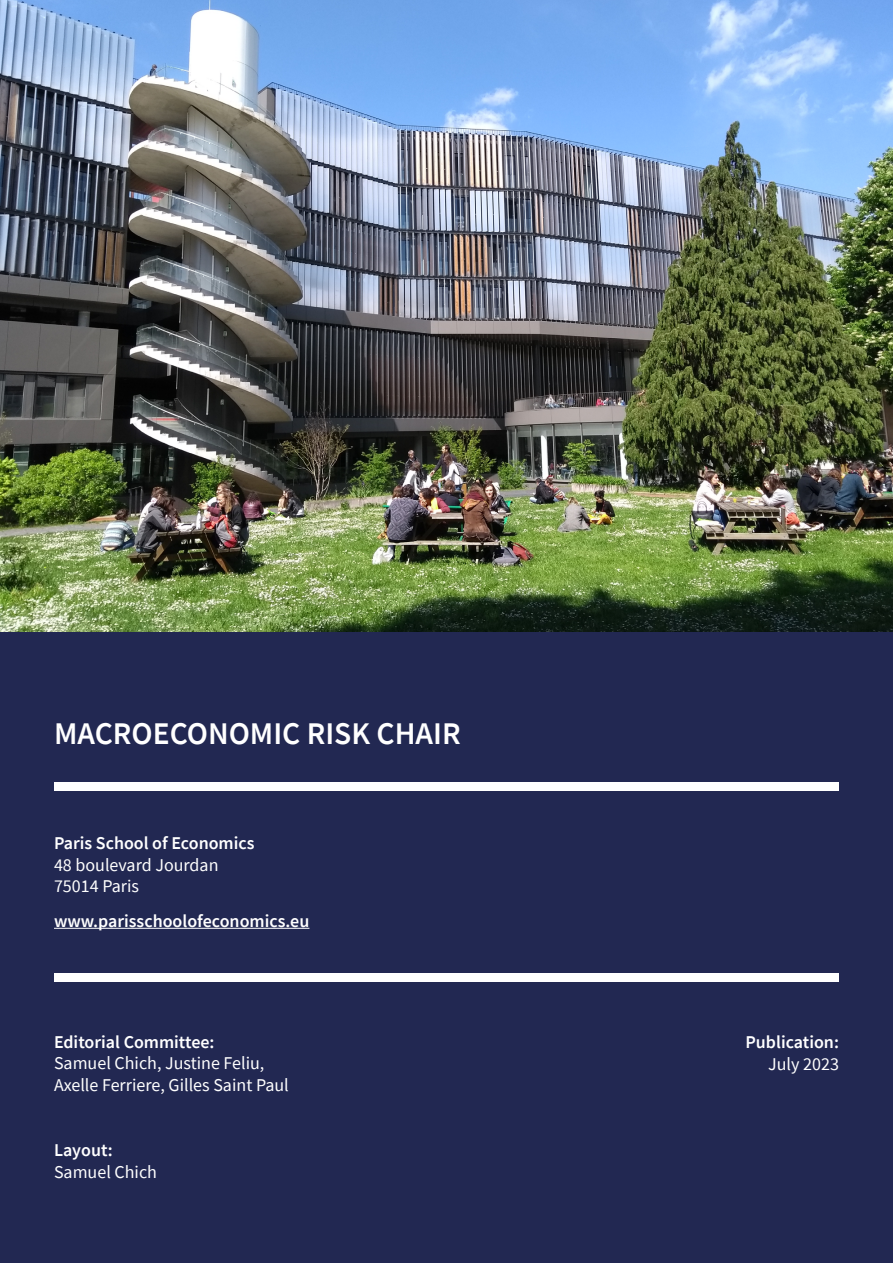
<style>
.page{position:relative;width:893px;height:1263px;background:#fff}
.page>*{position:absolute;margin:0;border:0;box-sizing:border-box;transform-origin:0 0}
.t1{font:600 31.5px "Source Sans Pro";color:#fff}
.t2{font:18px/21.6px "Source Sans Pro";color:#fff}
.t3{font:600 18px "Source Sans Pro";color:#fff}
</style>
<div class="page">
<div style="left:0;top:631px;width:893px;height:632px;background:#222852"></div>
<img style="left:0;top:0;width:893px;height:631px">
<div style="left:54px;top:782px;width:785px;height:9px;background:#fff"></div>
<div style="left:54px;top:973px;width:785px;height:8px;background:#fff"></div>
<hr style="left:54px;top:928px;width:255px;height:1px;background:#fff">
<h1 class="t1" style="left:54px;top:713px;width:408px">MACROECONOMIC RISK CHAIR</h1>
<p class="t3" style="left:54px;top:831px;width:202px">Paris School of Economics</p>
<p class="t2" style="left:54px;top:854px;width:166px">48 boulevard Jourdan<br>75014 Paris</p>
<p class="t3" style="left:54px;top:909px;width:257px">www.parisschoolofeconomics.eu</p>
<p class="t3" style="left:54px;top:1030px;width:162px">Editorial Committee:</p>
<p class="t2" style="left:54px;top:1052px;width:236px">Samuel Chich, Justine Feliu,<br>Axelle Ferriere, Gilles Saint Paul</p>
<p class="t3" style="left:54px;top:1138px;width:60px">Layout:</p>
<p class="t2" style="left:54px;top:1160px;width:105px">Samuel Chich</p>
<p class="t3" style="left:745px;top:1030px;width:95px">Publication:</p>
<p class="t2" style="left:768px;top:1053px;width:72px">July 2023</p>
</div>
